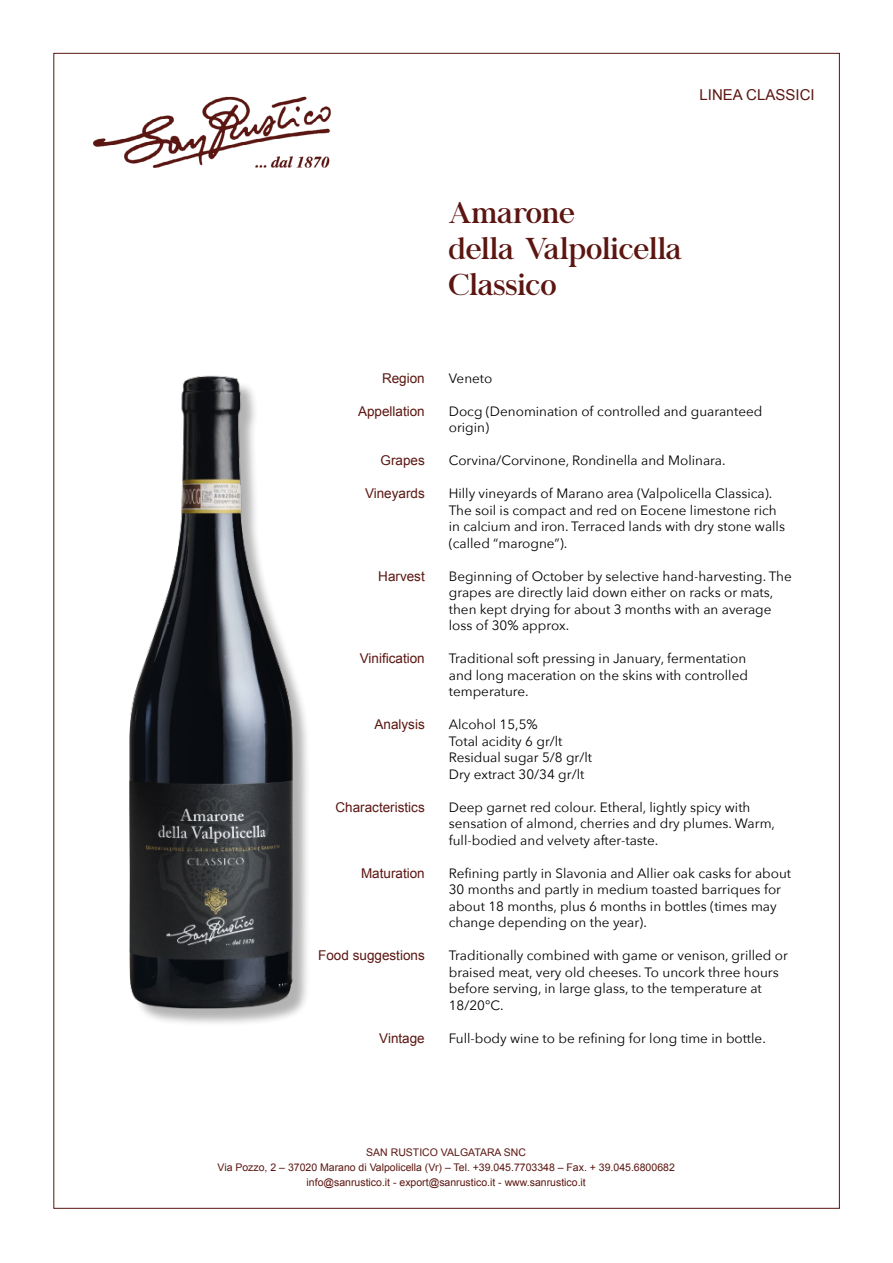
<style>
.page{position:relative;width:893px;height:1263px;background:#fff}
.page>*{position:absolute;margin:0;border:0;box-sizing:border-box;transform-origin:0 0}
.t1{font:30px/36px "Chapaza";color:#5b1611}
.t2{font:15px "Arial";color:#5b1611}
.t3{font:13.5px/16.5px "Avenir Next";color:#000}
.t4{font:13.5px "Arial";color:#5b1611}
.t5{font:10.5px/15px "Arial";color:#5b1611;text-align:center}
</style>
<div class="page">
<img style="left:83px;top:52px;width:259px;height:116px">
<img style="left:129px;top:375px;width:178px;height:648px">
<p class="t2" style="left:700px;top:85px;width:117px">LINEA CLASSICI</p>
<h1 class="t1" style="left:449px;top:195px;width:235px">Amarone<br>della Valpolicella<br>Classico</h1>
<p class="t4" style="left:382px;top:369px;width:44px">Region</p>
<p class="t4" style="left:358px;top:402px;width:68px">Appellation</p>
<p class="t4" style="left:381px;top:452px;width:46px">Grapes</p>
<p class="t4" style="left:365px;top:485px;width:61px">Vineyards</p>
<p class="t4" style="left:378px;top:567px;width:48px">Harvest</p>
<p class="t4" style="left:360px;top:650px;width:67px">Vinification</p>
<p class="t4" style="left:375px;top:716px;width:52px">Analysis</p>
<p class="t4" style="left:336px;top:798px;width:91px">Characteristics</p>
<p class="t4" style="left:361px;top:864px;width:65px">Maturation</p>
<p class="t4" style="left:318px;top:947px;width:108px">Food suggestions</p>
<p class="t4" style="left:379px;top:1029px;width:47px">Vintage</p>
<p class="t3" style="left:449px;top:369px;width:45px">Veneto</p>
<p class="t3" style="left:449px;top:402px;width:315px">Docg (Denomination of controlled and guaranteed origin)</p>
<p class="t3" style="left:449px;top:452px;width:278px">Corvina/Corvinone, Rondinella and Molinara.</p>
<p class="t3" style="left:449px;top:485px;width:338px">Hilly vineyards of Marano area (Valpolicella Classica).<br>The soil is compact and red on Eocene limestone rich in calcium and iron. Terraced lands with dry stone walls (called “marogne”).</p>
<p class="t3" style="left:449px;top:567px;width:345px">Beginning of October by selective hand-harvesting. The grapes are directly laid down either on racks or mats, then kept drying for about 3 months with an average loss of 30% approx.</p>
<p class="t3" style="left:449px;top:650px;width:301px">Traditional soft pressing in January, fermentation and long maceration on the skins with controlled temperature.</p>
<p class="t3" style="left:449px;top:716px;width:145px">Alcohol 15,5%<br>Total acidity 6 gr/lt<br>Residual sugar 5/8 gr/lt<br>Dry extract 30/34 gr/lt</p>
<p class="t3" style="left:449px;top:798px;width:328px">Deep garnet red colour. Etheral, lightly spicy with sensation of almond, cherries and dry plumes. Warm, full-bodied and velvety after-taste.</p>
<p class="t3" style="left:449px;top:864px;width:344px">Refining partly in Slavonia and Allier oak casks for about 30 months and partly in medium toasted barriques for about 18 months, plus 6 months in bottles (times may change depending on the year).</p>
<p class="t3" style="left:449px;top:947px;width:341px">Traditionally combined with game or venison, grilled or braised meat, very old cheeses. To uncork three hours before serving, in large glass, to the temperature at 18/20°C.</p>
<p class="t3" style="left:449px;top:1029px;width:319px">Full-body wine to be refining for long time in bottle.</p>
<p class="t5" style="left:218px;top:1145px;width:459px">SAN RUSTICO VALGATARA SNC<br>Via Pozzo, 2 – 37020 Marano di Valpolicella (Vr) – Tel. +39.045.7703348 – Fax. + 39.045.6800682 info@sanrustico.it - export@sanrustico.it - www.sanrustico.it</p>
</div>
